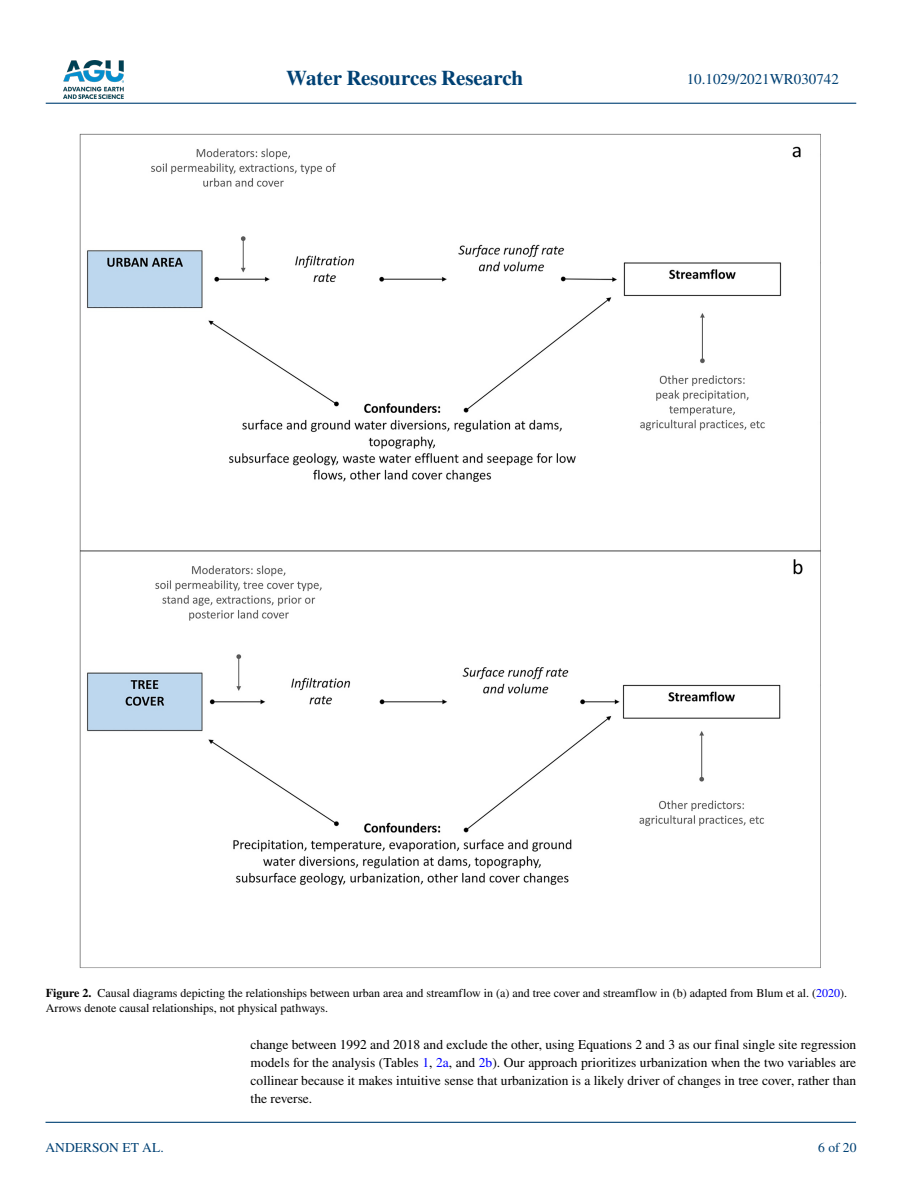
<style>
.page{position:relative;width:902px;height:1183px;background:#fff}
.page>*{position:absolute;margin:0;border:0;box-sizing:border-box;transform-origin:0 0}
.t1{font:700 21px "STIX";color:#004174}
.t2{font:15px "STIX";color:#004174}
.t3{font:13.5px/18px "STIX";color:#000;text-align:justify}
.t4{font:13.5px "STIX";color:#004174}
.t5{font:12px/15px "STIX";color:#000}
.s1{font-weight:700}
.s2{color:#00f}
</style>
<div class="page">
<img style="left:63px;top:60px;width:60px;height:39px">
<hr style="left:46px;top:103px;width:810px;height:1px;background:#004174">
<hr style="left:45px;top:1121px;width:810px;height:1px;background:#004174">
<img style="left:79px;top:134px;width:742px;height:834px">
<h1 class="t1" style="left:286px;top:66px;width:238px">Water Resources Research</h1>
<p class="t2" style="left:686px;top:69px;width:154px">10.1029/2021WR030742</p>
<p class="t5" style="left:46px;top:985px;width:803px"><span class="s1">Figure 2.</span> Causal diagrams depicting the relationships between urban area and streamflow in (a) and tree cover and streamflow in (b) adapted from Blum et al. (<span class="s2">2020</span>).<br>Arrows denote causal relationships, not physical pathways.</p>
<p class="t4" style="left:45px;top:1138px;width:120px">ANDERSON ET AL.</p>
<p class="t3" style="left:250px;top:1036px;width:607px">change between 1992 and 2018 and exclude the other, using Equations 2 and 3 as our final single site regression models for the analysis (Tables <span class="s2">1</span>, <span class="s2">2a</span>, and <span class="s2">2b</span>). Our approach prioritizes urbanization when the two variables are collinear because it makes intuitive sense that urbanization is a likely driver of changes in tree cover, rather than the reverse.</p>
<p class="t4" style="left:818px;top:1138px;width:40px">6 of 20</p>
</div>
